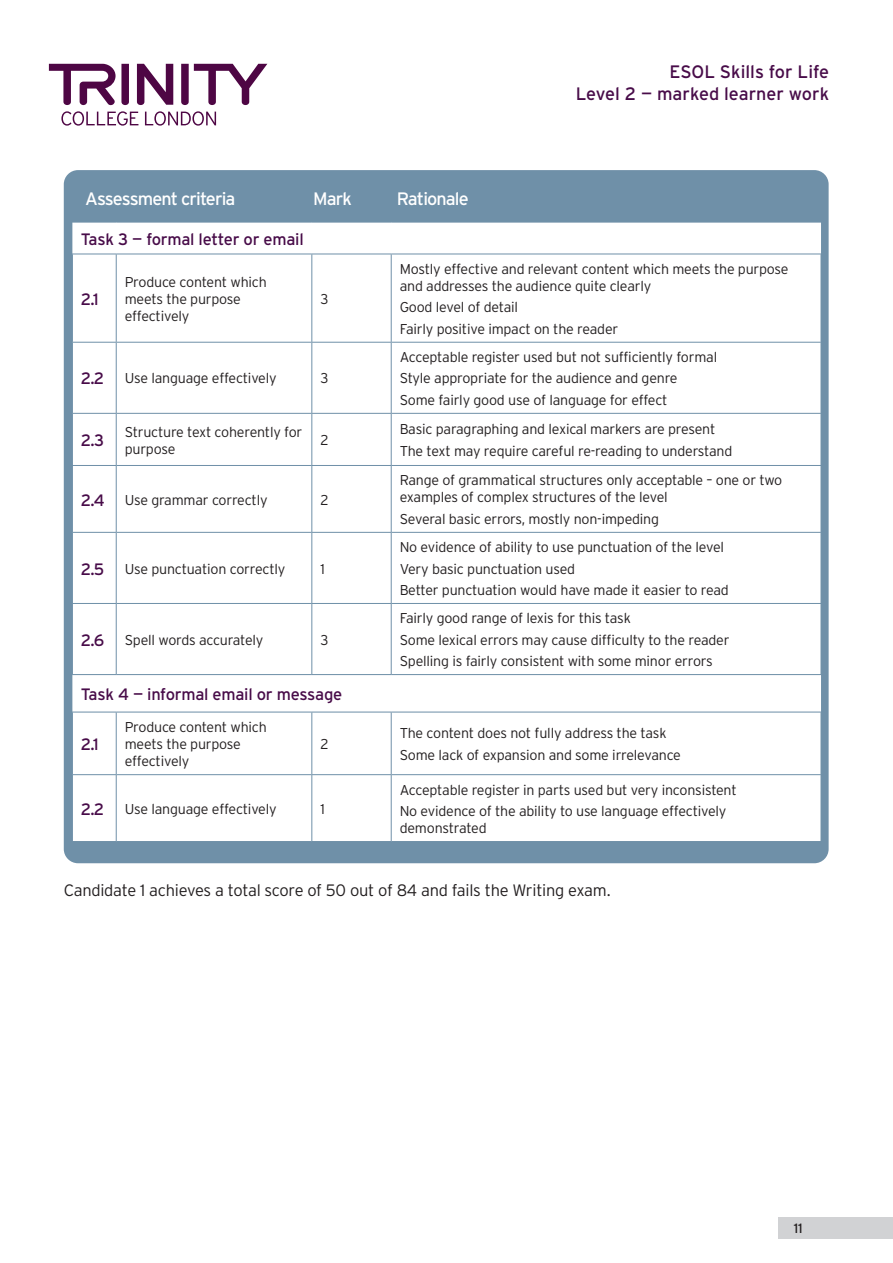
<style>
.page{position:relative;width:893px;height:1263px;background:#fff}
.page>*{position:absolute;margin:0;border:0;box-sizing:border-box;transform-origin:0 0}
.t1{font:18px/21.6px "Interstate";color:#480c49;text-align:right}
.t2{font:18px "Interstate";letter-spacing:-.05em;color:#fff}
.t3{font:300 16.5px "Interstate";letter-spacing:-.015em;color:#231f20}
.t4{font:16.5px "Interstate";letter-spacing:-.015em;color:#480c49}
.t5{font:300 14.25px/21.3px "Interstate";letter-spacing:-.015em;color:#231f20}
.t6{font:13.5px "Interstate";color:#231f20}
.s1{font-weight:400;font-size:16.5px;color:#480c49}
</style>
<div class="page">
<svg style="left:49px;top:64px;width:218px;height:62px"></svg>
<div style="left:778px;top:1217px;width:115px;height:21px;background:#d1d2d4"></div>
<div style="left:65px;top:172px;width:762px;height:690px;background:#6f90a8;border-radius:13px"></div>
<div style="left:64px;top:170px;width:765px;height:693px;border:3px solid #6f90a8;border-radius:13px"></div>
<div style="left:72px;top:223px;width:749px;height:31px;background:#fff"></div>
<div style="left:72px;top:255px;width:749px;height:586px;background:#fff"></div>
<hr style="left:72px;top:254px;width:1px;height:88px;background:#6f90a8">
<hr style="left:116px;top:254px;width:1px;height:88px;background:#6f90a8">
<hr style="left:311px;top:254px;width:1px;height:88px;background:#6f90a8">
<hr style="left:391px;top:254px;width:1px;height:88px;background:#6f90a8">
<hr style="left:72px;top:342px;width:44px;height:1px;background:#6f90a8">
<hr style="left:72px;top:343px;width:1px;height:70px;background:#6f90a8">
<hr style="left:116px;top:343px;width:1px;height:70px;background:#6f90a8">
<hr style="left:311px;top:343px;width:1px;height:70px;background:#6f90a8">
<hr style="left:391px;top:343px;width:1px;height:70px;background:#6f90a8">
<hr style="left:72px;top:413px;width:44px;height:1px;background:#6f90a8">
<hr style="left:72px;top:414px;width:1px;height:51px;background:#6f90a8">
<hr style="left:116px;top:414px;width:1px;height:51px;background:#6f90a8">
<hr style="left:311px;top:414px;width:1px;height:51px;background:#6f90a8">
<hr style="left:391px;top:414px;width:1px;height:51px;background:#6f90a8">
<hr style="left:72px;top:465px;width:44px;height:1px;background:#6f90a8">
<hr style="left:72px;top:466px;width:1px;height:66px;background:#6f90a8">
<hr style="left:116px;top:466px;width:1px;height:66px;background:#6f90a8">
<hr style="left:311px;top:466px;width:1px;height:66px;background:#6f90a8">
<hr style="left:391px;top:466px;width:1px;height:66px;background:#6f90a8">
<hr style="left:72px;top:533px;width:1px;height:70px;background:#6f90a8">
<hr style="left:116px;top:533px;width:1px;height:70px;background:#6f90a8">
<hr style="left:311px;top:533px;width:1px;height:70px;background:#6f90a8">
<hr style="left:391px;top:533px;width:1px;height:70px;background:#6f90a8">
<hr style="left:72px;top:604px;width:1px;height:70px;background:#6f90a8">
<hr style="left:116px;top:604px;width:1px;height:70px;background:#6f90a8">
<hr style="left:311px;top:604px;width:1px;height:70px;background:#6f90a8">
<hr style="left:391px;top:604px;width:1px;height:70px;background:#6f90a8">
<hr style="left:72px;top:775px;width:1px;height:66px;background:#6f90a8">
<hr style="left:116px;top:775px;width:1px;height:66px;background:#6f90a8">
<hr style="left:311px;top:775px;width:1px;height:66px;background:#6f90a8">
<hr style="left:391px;top:775px;width:1px;height:66px;background:#6f90a8">
<hr style="left:116px;top:342px;width:196px;height:1px;background:#6f90a8">
<hr style="left:312px;top:342px;width:79px;height:1px;background:#6f90a8">
<hr style="left:391px;top:342px;width:430px;height:1px;background:#6f90a8">
<hr style="left:116px;top:413px;width:196px;height:1px;background:#6f90a8">
<hr style="left:312px;top:413px;width:79px;height:1px;background:#6f90a8">
<hr style="left:391px;top:413px;width:430px;height:1px;background:#6f90a8">
<hr style="left:116px;top:465px;width:196px;height:1px;background:#6f90a8">
<hr style="left:312px;top:465px;width:79px;height:1px;background:#6f90a8">
<hr style="left:391px;top:465px;width:430px;height:1px;background:#6f90a8">
<hr style="left:72px;top:532px;width:44px;height:1px;background:#6f90a8">
<hr style="left:116px;top:532px;width:196px;height:1px;background:#6f90a8">
<hr style="left:312px;top:532px;width:79px;height:1px;background:#6f90a8">
<hr style="left:391px;top:532px;width:430px;height:1px;background:#6f90a8">
<hr style="left:72px;top:603px;width:44px;height:1px;background:#6f90a8">
<hr style="left:116px;top:603px;width:196px;height:1px;background:#6f90a8">
<hr style="left:312px;top:603px;width:79px;height:1px;background:#6f90a8">
<hr style="left:391px;top:603px;width:430px;height:1px;background:#6f90a8">
<hr style="left:116px;top:674px;width:196px;height:1px;background:#6f90a8">
<hr style="left:312px;top:674px;width:79px;height:1px;background:#6f90a8">
<hr style="left:391px;top:674px;width:430px;height:1px;background:#6f90a8">
<hr style="left:72px;top:174px;width:44px;height:1px;background:#6f90a8">
<hr style="left:391px;top:174px;width:430px;height:1px;background:#6f90a8">
<hr style="left:72px;top:712px;width:1px;height:62px;background:#6f90a8">
<hr style="left:116px;top:712px;width:1px;height:62px;background:#6f90a8">
<hr style="left:311px;top:712px;width:1px;height:62px;background:#6f90a8">
<hr style="left:391px;top:712px;width:1px;height:62px;background:#6f90a8">
<hr style="left:72px;top:774px;width:44px;height:1px;background:#6f90a8">
<hr style="left:116px;top:774px;width:196px;height:1px;background:#6f90a8">
<hr style="left:312px;top:774px;width:79px;height:1px;background:#6f90a8">
<hr style="left:391px;top:774px;width:430px;height:1px;background:#6f90a8">
<hr style="left:72px;top:712px;width:44px;height:1px;background:#6f90a8">
<hr style="left:116px;top:712px;width:196px;height:1px;background:#6f90a8">
<hr style="left:312px;top:712px;width:79px;height:1px;background:#6f90a8">
<hr style="left:391px;top:712px;width:430px;height:1px;background:#6f90a8">
<hr style="left:72px;top:674px;width:44px;height:1px;background:#6f90a8">
<p class="t2" style="left:85px;top:189px;width:152px">Assessment criteria</p>
<p class="t2" style="left:313px;top:189px;width:40px">Mark</p>
<p class="t2" style="left:397px;top:189px;width:73px">Rationale</p>
<p class="t4" style="left:81px;top:230px;width:224px">Task 3 — formal letter or email</p>
<p class="t1" style="left:576px;top:61px;width:255px">ESOL Skills for Life<br>Level 2 — marked learner work</p>
<p class="t4" style="left:81px;top:290px;width:19px">2.1</p>
<p class="t5" style="left:125px;top:273px;width:144px;line-height:17.1px">Produce content which meets the purpose effectively</p>
<p class="t5" style="left:320px;top:288px;width:10px">3</p>
<p class="t5" style="left:81px;top:368px;width:197px"><span class="s1">2.2</span> Use language effectively</p>
<p class="t5" style="left:320px;top:368px;width:10px">3</p>
<p class="t5" style="left:400px;top:260px;width:390px;line-height:17.1px">Mostly effective and relevant content which meets the purpose and addresses the audience quite clearly</p>
<p class="t5" style="left:400px;top:297px;width:220px">Good level of detail<br>Fairly positive impact on the reader</p>
<p class="t5" style="left:400px;top:346px;width:319px">Acceptable register used but not sufficiently formal<br>Style appropriate for the audience and genre<br>Some fairly good use of language for effect</p>
<p class="t4" style="left:81px;top:431px;width:25px">2.3</p>
<p class="t5" style="left:125px;top:423px;width:179px;line-height:17.1px">Structure text coherently for purpose</p>
<p class="t5" style="left:320px;top:429px;width:10px">2</p>
<p class="t5" style="left:400px;top:419px;width:334px">Basic paragraphing and lexical markers are present<br>The text may require careful re-reading to understand</p>
<p class="t5" style="left:81px;top:489px;width:188px"><span class="s1">2.4</span> Use grammar correctly</p>
<p class="t5" style="left:320px;top:489px;width:10px">2</p>
<p class="t5" style="left:400px;top:472px;width:384px;line-height:17.1px">Range of grammatical structures only acceptable – one or two examples of complex structures of the level</p>
<p class="t5" style="left:400px;top:508px;width:261px">Several basic errors, mostly non-impeding</p>
<p class="t5" style="left:81px;top:558px;width:206px"><span class="s1">2.5</span> Use punctuation correctly</p>
<p class="t5" style="left:320px;top:558px;width:6px">1</p>
<p class="t5" style="left:81px;top:629px;width:184px"><span class="s1">2.6</span> Spell words accurately</p>
<p class="t5" style="left:320px;top:629px;width:10px">3</p>
<p class="t5" style="left:400px;top:536px;width:331px">No evidence of ability to use punctuation of the level<br>Very basic punctuation used<br>Better punctuation would have made it easier to read</p>
<p class="t5" style="left:400px;top:608px;width:331px">Fairly good range of lexis for this task<br>Some lexical errors may cause difficulty to the reader<br>Spelling is fairly consistent with some minor errors</p>
<p class="t4" style="left:81px;top:685px;width:263px">Task 4 — informal email or message</p>
<p class="t4" style="left:81px;top:735px;width:19px">2.1</p>
<p class="t5" style="left:125px;top:718px;width:144px;line-height:17.1px">Produce content which meets the purpose effectively</p>
<p class="t5" style="left:320px;top:733px;width:10px">2</p>
<p class="t5" style="left:400px;top:723px;width:283px">The content does not fully address the task<br>Some lack of expansion and some irrelevance</p>
<p class="t5" style="left:81px;top:798px;width:197px"><span class="s1">2.2</span> Use language effectively</p>
<p class="t5" style="left:320px;top:798px;width:6px">1</p>
<p class="t5" style="left:400px;top:779px;width:338px">Acceptable register in parts used but very inconsistent<br>No evidence of the ability to use language effectively</p>
<p class="t5" style="left:400px;top:817px;width:89px">demonstrated</p>
<p class="t3" style="left:64px;top:881px;width:548px">Candidate 1 achieves a total score of 50 out of 84 and fails the Writing exam.</p>
<p class="t6" style="left:794px;top:1221px;width:10px">11</p>
</div>
